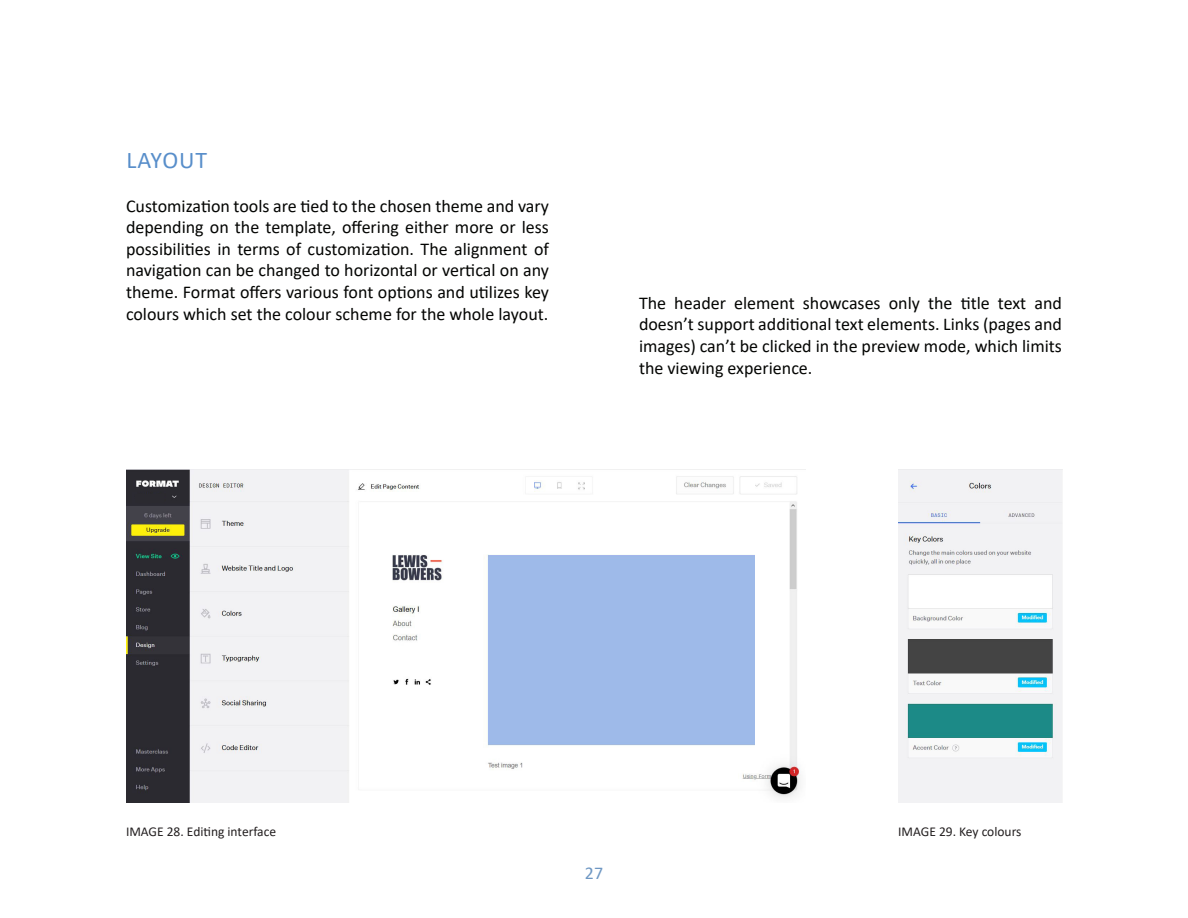
<style>
.page{position:relative;width:1188px;height:918px;background:#fff}
.page>*{position:absolute;margin:0;border:0;box-sizing:border-box;transform-origin:0 0}
.MINIALAOTSIKOT{font:24px "Calibri";letter-spacing:.04em;color:#588eca}
.text{font:18px/21.6px "Calibri";color:#040503;text-align:justify}
.t1{font:18px "Calibri";color:#6e97c3}
.kuvalinkit{font:13.5px "Calibri";color:#231f20}
</style>
<div class="page">
<img style="left:126px;top:470px;width:675px;height:333px">
<img style="left:898px;top:469px;width:164px;height:333px">
<div style="left:135px;top:494px;width:28px;height:9px;background:#2b2a30"></div>
<p class="MINIALAOTSIKOT" style="left:126px;top:144px;width:82px">LAYOUT</p>
<p class="text" style="left:126px;top:194px;width:425px">Customization tools are tied to the chosen theme and vary depending on the template, offering either more or less possibilities in terms of customization. The alignment of navigation can be changed to horizontal or vertical on any theme. Format offers various font options and utilizes key colours which set the colour scheme for the whole layout.</p>
<p class="text" style="left:639px;top:292px;width:424px">The header element showcases only the title text and doesn’t support additional text elements. Links (pages and images) can’t be clicked in the preview mode, which limits the viewing experience.</p>
<p class="kuvalinkit" style="left:126px;top:822px;width:152px">IMAGE 28. Editing interface</p>
<p class="kuvalinkit" style="left:898px;top:822px;width:125px">IMAGE 29. Key colours</p>
<p class="t1" style="left:585px;top:861px;width:20px">27</p>
</div>
